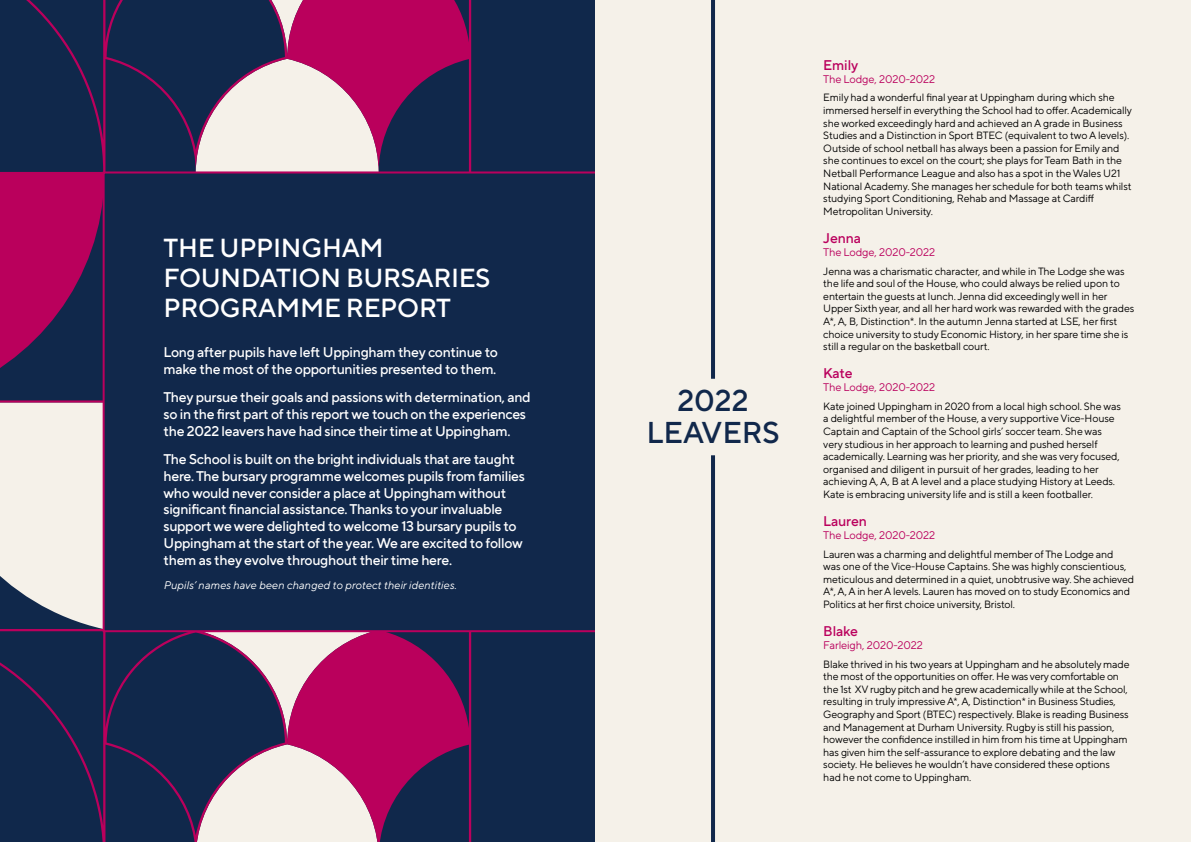
<style>
.page{position:relative;width:1191px;height:842px;background:#fff}
.page>*{position:absolute;margin:0;border:0;box-sizing:border-box;transform-origin:0 0}
.t1{font:500 30px/32px "TT Norms Pro";color:#11284b;text-align:center}
.t2{font:500 26px/30px "TT Norms Pro";letter-spacing:-.01em;color:#fff}
.t3{font:500 14px/16.8px "TT Norms Pro";letter-spacing:-.02em;color:#fff}
.t4{font:500 14px "TT Norms Pro";letter-spacing:-.01em;color:#ba005d}
.t5{font:11px "TT Norms Pro";letter-spacing:-.01em;color:#ba005d}
.t6{font:italic 11px "TT Norms Pro";color:#fff}
.t7{font:10.5px/12.6px "TT Norms Pro";letter-spacing:-.01em;color:#000}
</style>
<div class="page">
<svg style="left:0;top:0;width:595px;height:842px;background:#543963"></svg>
<svg style="left:0;top:403px;width:103px;height:226px;background:#dfddd9"></svg>
<div style="left:103px;top:171px;width:502px;height:461px;background:#11284b;border:2px solid #ba005d"></div>
<div style="left:595px;top:0;width:596px;height:842px;background:#f5f1e9"></div>
<hr style="left:711px;top:0;width:4px;height:379px;background:#11284b">
<hr style="left:711px;top:455px;width:4px;height:387px;background:#11284b">
<h2 class="t2" style="left:163px;top:231px;width:328px">THE UPPINGHAM<br>FOUNDATION BURSARIES<br>PROGRAMME REPORT</h2>
<h3 class="t3" style="left:163px;top:343px;width:336px">Long after pupils have left Uppingham they continue to make the most of the opportunities presented to them.</h3>
<h3 class="t3" style="left:163px;top:388px;width:369px">They pursue their goals and passions with determination, and so in the first part of this report we touch on the experiences the 2022 leavers have had since their time at Uppingham.</h3>
<p class="t3" style="left:163px;top:449px;width:363px">The School is built on the bright individuals that are taught here. The bursary programme welcomes pupils from families who would never consider a place at Uppingham without significant financial assistance. Thanks to your invaluable support we were delighted to welcome 13 bursary pupils to Uppingham at the start of the year. We are excited to follow them as they evolve throughout their time here.</p>
<p class="t6" style="left:163px;top:577px;width:294px">Pupils’ names have been changed to protect their identities.</p>
<h1 class="t1" style="left:646px;top:382px;width:135px">2022<br>LEAVERS</h1>
<h3 class="t4" style="left:823px;top:55px;width:36px">Emily</h3>
<p class="t5" style="left:823px;top:71px;width:113px">The Lodge, 2020-2022</p>
<p class="t7" style="left:823px;top:91px;width:310px">Emily had a wonderful final year at Uppingham during which she immersed herself in everything the School had to offer. Academically she worked exceedingly hard and achieved an A grade in Business Studies and a Distinction in Sport BTEC (equivalent to two A levels).<br>Outside of school netball has always been a passion for Emily and she continues to excel on the court; she plays for Team Bath in the Netball Performance League and also has a spot in the Wales U21<br>National Academy. She manages her schedule for both teams whilst studying Sport Conditioning, Rehab and Massage at Cardiff Metropolitan University.</p>
<h3 class="t4" style="left:823px;top:228px;width:39px">Jenna</h3>
<p class="t5" style="left:823px;top:244px;width:113px">The Lodge, 2020-2022</p>
<p class="t7" style="left:823px;top:264px;width:312px">Jenna was a charismatic character, and while in The Lodge she was the life and soul of the House, who could always be relied upon to entertain the guests at lunch. Jenna did exceedingly well in her Upper Sixth year, and all her hard work was rewarded with the grades A*, A, B, Distinction*. In the autumn Jenna started at LSE, her first choice university to study Economic History, in her spare time she is still a regular on the basketball court.</p>
<h3 class="t4" style="left:823px;top:363px;width:31px">Kate</h3>
<p class="t5" style="left:823px;top:380px;width:113px">The Lodge, 2020-2022</p>
<p class="t7" style="left:823px;top:399px;width:299px">Kate joined Uppingham in 2020 from a local high school. She was a delightful member of the House, a very supportive Vice-House Captain and Captain of the School girls’ soccer team. She was very studious in her approach to learning and pushed herself academically. Learning was her priority, and she was very focused, organised and diligent in pursuit of her grades, leading to her achieving A, A, B at A level and a place studying History at Leeds.<br>Kate is embracing university life and is still a keen footballer.</p>
<h3 class="t4" style="left:823px;top:511px;width:45px">Lauren</h3>
<p class="t5" style="left:823px;top:527px;width:113px">The Lodge, 2020-2022</p>
<p class="t7" style="left:823px;top:547px;width:312px">Lauren was a charming and delightful member of The Lodge and<br>was one of the Vice-House Captains. She was highly conscientious, meticulous and determined in a quiet, unobtrusive way. She achieved A*, A, A in her A levels. Lauren has moved on to study Economics and Politics at her first choice university, Bristol.</p>
<h3 class="t4" style="left:823px;top:621px;width:36px">Blake</h3>
<p class="t5" style="left:823px;top:637px;width:101px">Farleigh, 2020-2022</p>
<p class="t7" style="left:823px;top:657px;width:308px">Blake thrived in his two years at Uppingham and he absolutely made the most of the opportunities on offer. He was very comfortable on the 1st XV rugby pitch and he grew academically while at the School, resulting in truly impressive A*, A, Distinction* in Business Studies, Geography and Sport (BTEC) respectively. Blake is reading Business and Management at Durham University. Rugby is still his passion, however the confidence instilled in him from his time at Uppingham has given him the self-assurance to explore debating and the law society. He believes he wouldn’t have considered these options had he not come to Uppingham.</p>
</div>
